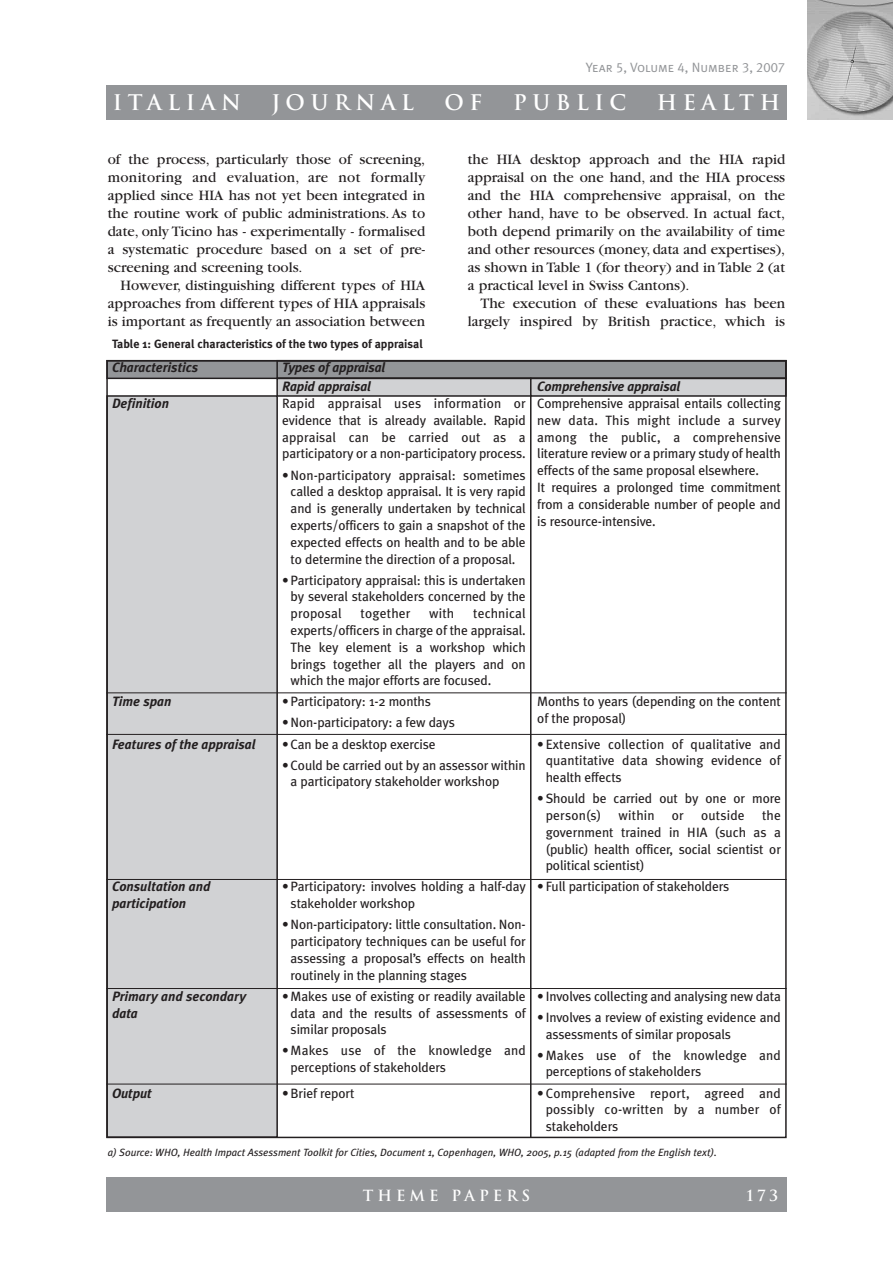
<style>
.page{position:relative;width:893px;height:1263px;background:#fff}
.page>*{position:absolute;margin:0;border:0;box-sizing:border-box;transform-origin:0 0}
.t1{font:700 21px "Trajan";letter-spacing:.265em;color:#fff}
.t2{font:15px/18px "Garamond";color:#231f20;text-align:justify}
.t3{font:700 15px "Trajan";letter-spacing:.265em;color:#fff}
.t4{font:13.5px/16.8px "Meta Plus";letter-spacing:-.01em;color:#231f20;text-align:justify}
.t5{font:italic 700 13.5px/16.8px "Meta Plus";color:#231f20}
.t6{font:13.5px "Meta Plus Normal Caps";color:#939598}
.t7{font:13.5px "Meta Plus";letter-spacing:.01em;color:#231f20}
.t8{font:700 12px "Meta Plus";color:#231f20}
.t9{font:italic 10.5px "Meta Plus";color:#231f20}
</style>
<div class="page">
<div style="left:106px;top:85px;width:681px;height:34px;background:#939598"></div>
<div style="left:106px;top:1178px;width:681px;height:34px;background:#939598"></div>
<img style="left:808px;top:0;width:85px;height:119px">
<div style="left:107px;top:361px;width:679px;height:17px;background:#939598"></div>
<div style="left:106px;top:360px;width:681px;height:19px;border:2px solid #231f20"></div>
<div style="left:277px;top:378px;width:254px;height:18px;background:#d1d2d4"></div>
<div style="left:276px;top:378px;width:255px;height:19px;border:2px solid #231f20"></div>
<div style="left:531px;top:378px;width:255px;height:18px;background:#d1d2d4"></div>
<div style="left:530px;top:378px;width:257px;height:19px;border:2px solid #231f20"></div>
<div style="left:276px;top:360px;width:511px;height:19px;border:2px solid #231f20"></div>
<div style="left:107px;top:396px;width:170px;height:741px;background:#d1d2d4"></div>
<div style="left:106px;top:395px;width:172px;height:743px;border:2px solid #231f20"></div>
<hr style="left:106px;top:692px;width:681px;height:1px;background:#231f20">
<hr style="left:106px;top:734px;width:681px;height:1px;background:#231f20">
<hr style="left:106px;top:879px;width:681px;height:1px;background:#231f20">
<hr style="left:106px;top:988px;width:681px;height:1px;background:#231f20">
<hr style="left:106px;top:1084px;width:681px;height:1px;background:#231f20">
<hr style="left:530px;top:395px;width:1px;height:743px;background:#231f20">
<p class="t6" style="left:586px;top:59px;width:201px">Year 5, Volume 4, Number 3, 2007</p>
<h1 class="t1" style="left:113px;top:90px;width:130px">ITALIAN</h1>
<h1 class="t1" style="left:272px;top:90px;width:144px">JOURNAL</h1>
<h1 class="t1" style="left:445px;top:90px;width:39px">O F</h1>
<h1 class="t1" style="left:513px;top:90px;width:115px">PUBLIC</h1>
<h1 class="t1" style="left:657px;top:90px;width:125px">HEALTH</h1>
<p class="t2" style="left:108px;top:151px;width:319px">of the process, particularly those of screening, monitoring and evaluation, are not formally applied since HIA has not yet been integrated in the routine work of public administrations.As to date, only Ticino has - experimentally - formalised a systematic procedure based on a set of pre&shy;screening and screening tools.</p>
<p class="t2" style="left:108px;top:277px;width:319px;text-indent:13px">However, distinguishing different types of HIA approaches from different types of HIA appraisals is important as frequently an association between</p>
<p class="t2" style="left:468px;top:151px;width:319px">the HIA desktop approach and the HIA rapid appraisal on the one hand, and the HIA process and the HIA comprehensive appraisal, on the other hand, have to be observed. In actual fact, both depend primarily on the availability of time and other resources (money, data and expertises), as shown in Table 1 (for theory) and in Table 2 (at a practical level in Swiss Cantons).</p>
<p class="t2" style="left:468px;top:295px;width:319px;text-align:right">The execution of these evaluations has been largely inspired by British practice, which is</p>
<p class="t8" style="left:112px;top:337px;width:312px">Table 1: General characteristics of the two types of appraisal</p>
<p class="t5" style="left:112px;top:359px;width:88px">Characteristics</p>
<p class="t5" style="left:112px;top:395px;width:59px">Definition</p>
<p class="t5" style="left:112px;top:693px;width:61px">Time span</p>
<p class="t5" style="left:112px;top:735px;width:145px">Features of the appraisal</p>
<p class="t5" style="left:282px;top:358px;width:105px;line-height:18.9px">Types of appraisal<br>Rapid appraisal</p>
<p class="t4" style="left:282px;top:395px;width:245px">Rapid appraisal uses information or evidence that is already available. Rapid appraisal can be carried out as a participatory or a non-participatory process.</p>
<p class="t4" style="left:291px;top:466px;width:237px;text-indent:-9px">•Non-participatory appraisal: sometimes called a desktop appraisal. It is very rapid and is generally undertaken by technical experts/officers to gain a snapshot of the expected effects on health and to be able to determine the direction of a proposal.</p>
<p class="t4" style="left:291px;top:571px;width:237px;text-indent:-9px">•Participatory appraisal: this is undertaken by several stakeholders concerned by the proposal</p>
<p class="t4" style="left:291px;top:605px;width:237px;text-indent:182px">technical experts/officers in charge of the appraisal.<br>The key element is a workshop which brings together all the players and on which the major efforts are focused.</p>
<p class="t4" style="left:282px;top:693px;width:150px">•Participatory: 1-2 months</p>
<p class="t4" style="left:282px;top:714px;width:174px">•Non-participatory: a few days</p>
<p class="t4" style="left:282px;top:735px;width:155px">•Can be a desktop exercise</p>
<p class="t4" style="left:291px;top:756px;width:237px;text-indent:-9px">•Could be carried out by an assessor within a participatory stakeholder workshop</p>
<p class="t7" style="left:361px;top:606px;width:51px">together</p>
<p class="t4" style="left:429px;top:605px;width:27px">with</p>
<p class="t5" style="left:112px;top:878px;width:100px">Consultation and participation</p>
<p class="t5" style="left:112px;top:988px;width:136px">Primary and secondary data</p>
<p class="t5" style="left:112px;top:1084px;width:41px">Output</p>
<p class="t4" style="left:291px;top:878px;width:237px;text-indent:-8px">•Participatory: involves holding a half-day stakeholder workshop</p>
<p class="t4" style="left:291px;top:916px;width:237px;text-indent:-9px">•Non-participatory: little consultation. Non&shy;participatory techniques can be useful for assessing a proposal’s effects on health routinely in the planning stages</p>
<p class="t4" style="left:291px;top:988px;width:237px;text-indent:-8px">•Makes use of existing or readily available data and the results of assessments of similar proposals</p>
<p class="t4" style="left:291px;top:1042px;width:237px;text-indent:-9px">•Makes use of the knowledge and perceptions of stakeholders</p>
<p class="t4" style="left:282px;top:1084px;width:74px">•Brief report</p>
<p class="t5" style="left:537px;top:378px;width:145px">Comprehensive appraisal</p>
<p class="t4" style="left:537px;top:395px;width:245px;text-align:left">Comprehensive appraisal entails collecting new data. This might include a survey among the public, a comprehensive literature review or a primary study of health effects of the same proposal elsewhere.<br>It requires a prolonged time commitment from a considerable number of people and is resource-intensive.</p>
<p class="t4" style="left:537px;top:693px;width:245px">Months to years (depending on the content of the proposal)</p>
<p class="t4" style="left:546px;top:735px;width:237px;text-indent:-9px">• Extensive collection of qualitative and quantitative data showing evidence of health effects</p>
<p class="t4" style="left:546px;top:790px;width:237px;text-indent:-9px">•Should be carried out by one or more person(s)</p>
<p class="t4" style="left:619px;top:807px;width:37px">within</p>
<p class="t4" style="left:672px;top:807px;width:13px">or</p>
<p class="t7" style="left:701px;top:807px;width:45px">outside</p>
<p class="t4" style="left:546px;top:807px;width:237px;text-indent:216px">the government trained in HIA (such as a (public) health officer, social scientist or political scientist)</p>
<p class="t4" style="left:537px;top:878px;width:194px">• Full participation of stakeholders</p>
<p class="t4" style="left:537px;top:988px;width:245px">• Involves collecting and analysing new data</p>
<p class="t4" style="left:546px;top:1009px;width:237px;text-indent:-9px">• Involves a review of existing evidence and assessments of similar proposals</p>
<p class="t4" style="left:546px;top:1046px;width:237px;text-indent:-9px">•Makes use of the knowledge and perceptions of stakeholders</p>
<p class="t4" style="left:546px;top:1084px;width:237px;text-indent:-9px">•Comprehensive report, agreed and possibly co-written by a number of stakeholders</p>
<p class="t9" style="left:108px;top:1146px;width:610px">a) Source: WHO, Health Impact Assessment Toolkit for Cities, Document 1, Copenhagen, WHO, 2005, p.15 (adapted from the English text).</p>
<p class="t3" style="left:363px;top:1186px;width:169px">THEME PAPERS</p>
<p class="t3" style="left:746px;top:1186px;width:33px">173</p>
</div>
